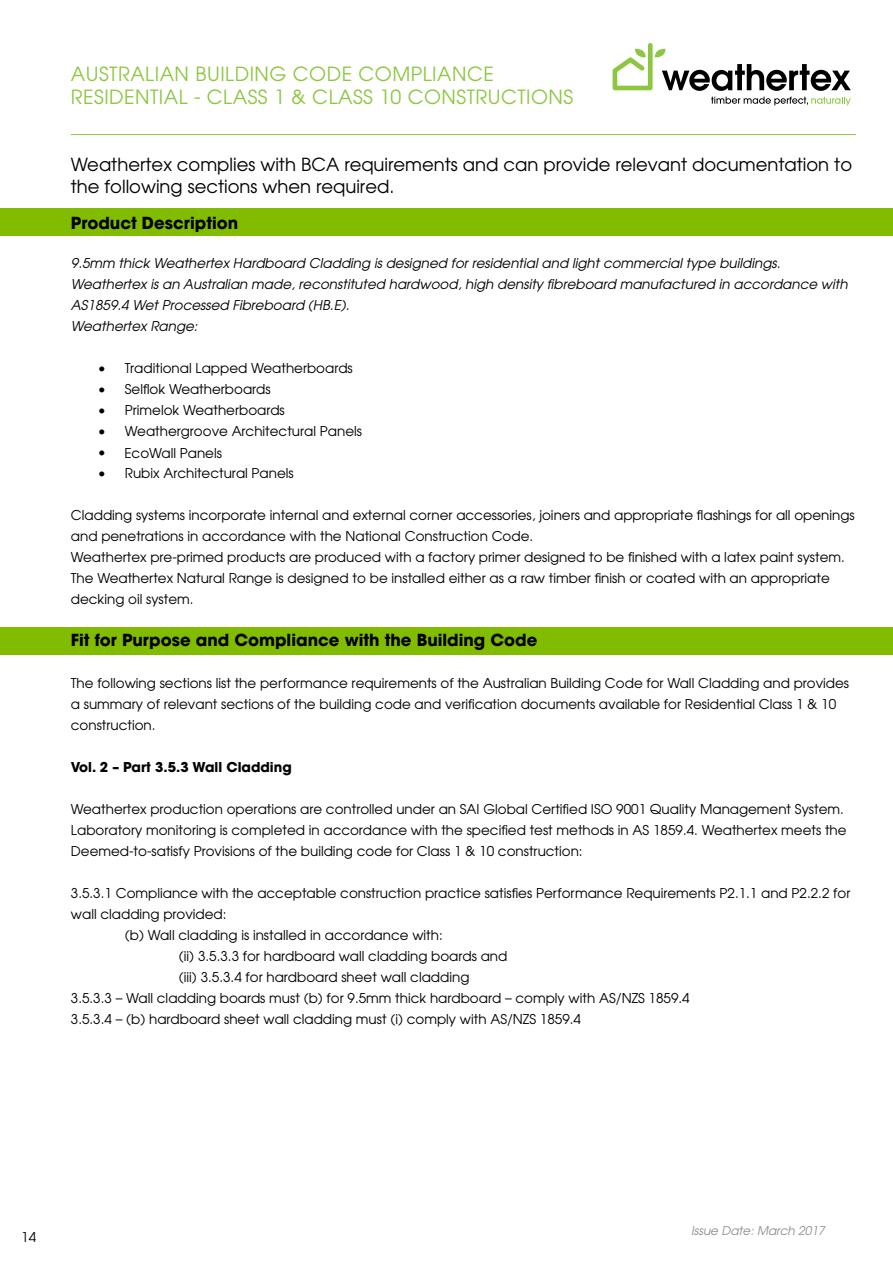
<style>
.page{position:relative;width:893px;height:1263px;background:#fff}
.page>*{position:absolute;margin:0;border:0;box-sizing:border-box;transform-origin:0 0}
.t1{font:19.5px/23.4px "Avant Garde";letter-spacing:.025em;color:#8dc63f}
.t2{font:18px/22.5px "Avant Garde";color:#000}
.t3{font:700 16.5px "Avant Garde";color:#000}
.t4{font:13.5px/21px "Avant Garde";color:#000}
.t5{font:italic 13.5px/21px "Avant Garde";color:#000}
.t6{font:700 13.5px "Avant Garde";color:#000}
.t7{font:italic 12px "Avant Garde";color:#918f8f}
</style>
<div class="page">
<div style="left:0;top:208px;width:893px;height:28px;background:#82bc00"></div>
<div style="left:0;top:627px;width:893px;height:28px;background:#82bc00"></div>
<hr style="left:71px;top:134px;width:785px;height:1px;background:#8dc63f">
<svg style="left:711px;top:97px;width:140px;height:8px"></svg>
<svg style="left:613px;top:43px;width:238px;height:48px"></svg>
<h1 class="t1" style="left:71px;top:62px;width:504px">AUSTRALIAN BUILDING CODE COMPLIANCE<br>RESIDENTIAL - CLASS 1 &amp; CLASS 10 CONSTRUCTIONS</h1>
<h2 class="t2" style="left:71px;top:153px;width:783px">Weathertex complies with BCA requirements and can provide relevant documentation to the following sections when required.</h2>
<p class="t3" style="left:71px;top:212px;width:169px">Product Description</p>
<p class="t5" style="left:71px;top:252px;width:778px">9.5mm thick Weathertex Hardboard Cladding is designed for residential and light commercial type buildings.<br>Weathertex is an Australian made, reconstituted hardwood, high density fibreboard manufactured in accordance with AS1859.4 Wet Processed Fibreboard (HB.E).<br>Weathertex Range:</p>
<p class="t4" style="left:98px;top:358px;width:256px">• Traditional Lapped Weatherboards</p>
<p class="t4" style="left:98px;top:379px;width:174px">• Selflok Weatherboards</p>
<p class="t4" style="left:98px;top:400px;width:188px">• Primelok Weatherboards</p>
<p class="t4" style="left:98px;top:421px;width:266px">• Weathergroove Architectural Panels</p>
<p class="t4" style="left:98px;top:463px;width:197px">• Rubix Architectural Panels</p>
<p class="t4" style="left:71px;top:505px;width:785px">Cladding systems incorporate internal and external corner accessories, joiners and appropriate flashings for all openings and penetrations in accordance with the National Construction Code.<br>Weathertex pre-primed products are produced with a factory primer designed to be finished with a latex paint system.<br>The Weathertex Natural Range is designed to be installed either as a raw timber finish or coated with an appropriate decking oil system.</p>
<p class="t3" style="left:71px;top:629px;width:468px">Fit for Purpose and Compliance with the Building Code</p>
<p class="t4" style="left:71px;top:672px;width:780px">The following sections list the performance requirements of the Australian Building Code for Wall Cladding and provides a summary of relevant sections of the building code and verification documents available for Residential Class 1 &amp; 10 construction.</p>
<p class="t6" style="left:71px;top:758px;width:222px">Vol. 2 – Part 3.5.3 Wall Cladding</p>
<p class="t4" style="left:71px;top:798px;width:777px">Weathertex production operations are controlled under an SAI Global Certified ISO 9001 Quality Management System.<br>Laboratory monitoring is completed in accordance with the specified test methods in AS 1859.4. Weathertex meets the<br>Deemed-to-satisfy Provisions of the building code for Class 1 &amp; 10 construction:</p>
<p class="t4" style="left:71px;top:882px;width:781px">3.5.3.1 Compliance with the acceptable construction practice satisfies Performance Requirements P2.1.1 and P2.2.2 for</p>
<p class="t4" style="left:71px;top:904px;width:157px">wall cladding provided:</p>
<p class="t4" style="left:125px;top:925px;width:319px">(b) Wall cladding is installed in accordance with:</p>
<p class="t4" style="left:179px;top:946px;width:330px">(ii) 3.5.3.3 for hardboard wall cladding boards and</p>
<p class="t4" style="left:179px;top:967px;width:292px">(iii) 3.5.3.4 for hardboard sheet wall cladding</p>
<p class="t4" style="left:71px;top:988px;width:620px">3.5.3.3 – Wall cladding boards must (b) for 9.5mm thick hardboard – comply with AS/NZS 1859.4</p>
<p class="t4" style="left:71px;top:1009px;width:512px">3.5.3.4 – (b) hardboard sheet wall cladding must (i) comply with AS/NZS 1859.4</p>
<p class="t4" style="left:124px;top:442px;width:99px">EcoWall Panels</p>
<p class="t4" style="left:21px;top:1227px;width:16px">14</p>
<p class="t7" style="left:691px;top:1222px;width:135px">Issue Date: March 2017</p>
</div>
